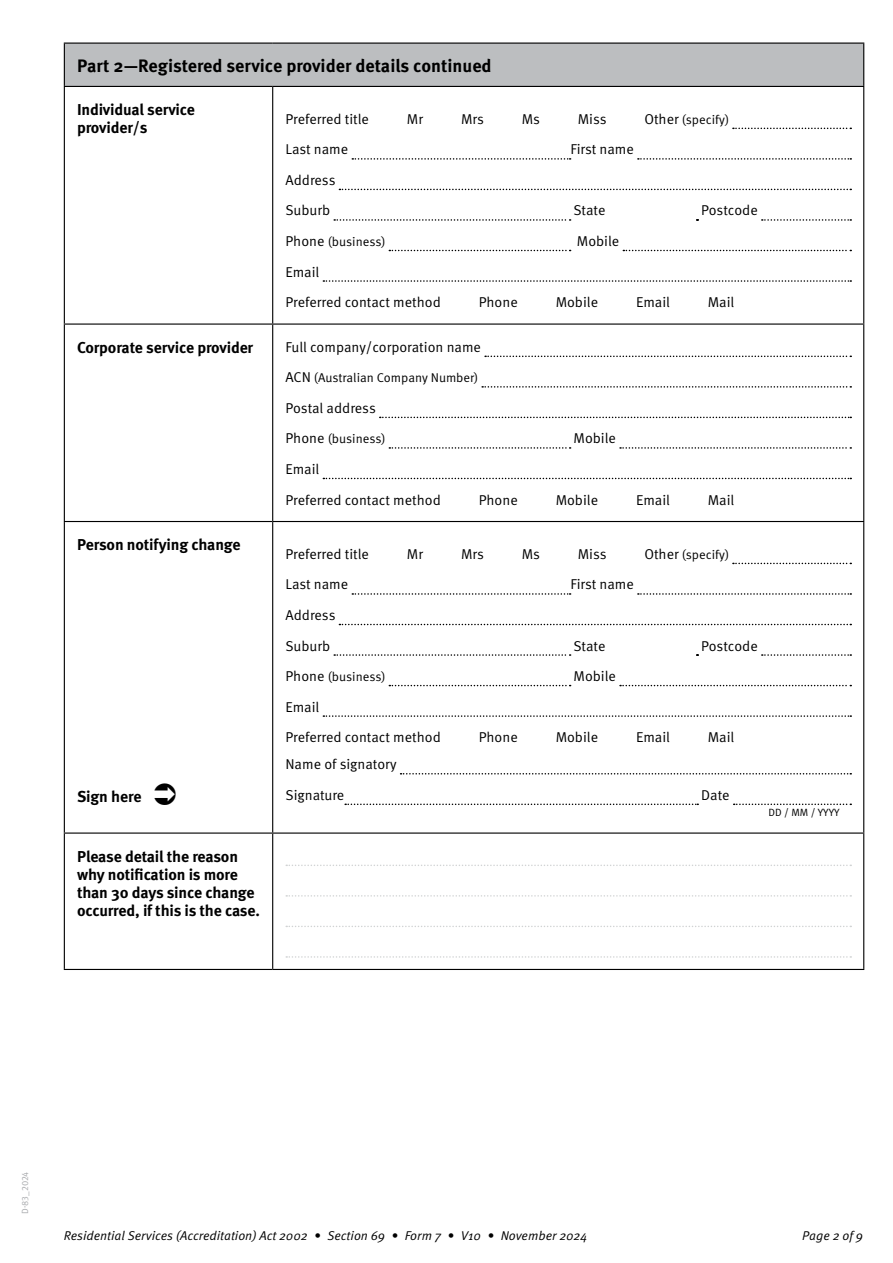
<style>
.page{position:relative;width:893px;height:1263px;background:#fff}
.page>*{position:absolute;margin:0;border:0;box-sizing:border-box;transform-origin:0 0}
.t1{font:700 18px "Meta Pro";color:#000}
.t2{font:700 15.75px/18px "Meta Pro";letter-spacing:-.01em;color:#000}
.t3{font:14.25px/30.6px "Meta Pro Norm";color:#000}
.t4{font:12.75px "Meta Pro Norm";letter-spacing:-.005em;color:#000}
.t5{font:12.75px "Meta Pro Norm Ita";color:#000}
.t6{font:10.5px "Meta Pro Norm";color:#000}
.t7{font:9px "Meta Pro Norm";letter-spacing:-.015em;color:#a7a9ac}
.s1{font-size:14.25px}
</style>
<div class="page">
<div style="left:64px;top:43px;width:800px;height:43px;background:#bcbec0"></div>
<hr style="left:272px;top:87px;width:1px;height:236px;background:#000">
<hr style="left:64px;top:323px;width:209px;height:2px;background:#000">
<hr style="left:273px;top:323px;width:591px;height:2px;background:#000">
<hr style="left:272px;top:325px;width:1px;height:196px;background:#000">
<hr style="left:64px;top:521px;width:209px;height:1px;background:#000">
<hr style="left:272px;top:834px;width:1px;height:135px;background:#000">
<hr style="left:64px;top:87px;width:1px;height:236px;background:#000">
<hr style="left:863px;top:87px;width:1px;height:236px;background:#000">
<hr style="left:64px;top:325px;width:1px;height:196px;background:#000">
<hr style="left:863px;top:325px;width:1px;height:196px;background:#000">
<hr style="left:64px;top:522px;width:1px;height:310px;background:#000">
<hr style="left:64px;top:832px;width:209px;height:2px;background:#000">
<hr style="left:64px;top:834px;width:1px;height:135px;background:#000">
<hr style="left:863px;top:834px;width:1px;height:135px;background:#000">
<hr style="left:64px;top:969px;width:209px;height:1px;background:#000">
<hr style="left:273px;top:969px;width:591px;height:1px;background:#000">
<hr style="left:273px;top:521px;width:591px;height:1px;background:#000">
<hr style="left:272px;top:522px;width:1px;height:310px;background:#000">
<hr style="left:863px;top:522px;width:1px;height:310px;background:#000">
<hr style="left:273px;top:832px;width:591px;height:2px;background:#000">
<hr style="left:64px;top:43px;width:209px;height:1px;background:#000">
<hr style="left:64px;top:44px;width:1px;height:42px;background:#000">
<hr style="left:273px;top:43px;width:591px;height:1px;background:#000">
<hr style="left:863px;top:44px;width:1px;height:42px;background:#000">
<hr style="left:64px;top:86px;width:209px;height:1px;background:#000">
<hr style="left:273px;top:86px;width:591px;height:1px;background:#000">
<svg style="left:733px;top:128px;width:118px;height:1px"></svg>
<svg style="left:352px;top:158px;width:219px;height:2px"></svg>
<svg style="left:638px;top:158px;width:213px;height:2px"></svg>
<svg style="left:339px;top:189px;width:512px;height:1px"></svg>
<svg style="left:334px;top:219px;width:237px;height:2px"></svg>
<svg style="left:762px;top:219px;width:89px;height:2px"></svg>
<svg style="left:389px;top:250px;width:182px;height:1px"></svg>
<svg style="left:623px;top:250px;width:228px;height:1px"></svg>
<svg style="left:323px;top:280px;width:528px;height:2px"></svg>
<svg style="left:485px;top:356px;width:366px;height:1px"></svg>
<svg style="left:482px;top:386px;width:369px;height:2px"></svg>
<svg style="left:380px;top:417px;width:471px;height:1px"></svg>
<svg style="left:389px;top:447px;width:182px;height:2px"></svg>
<svg style="left:620px;top:447px;width:231px;height:2px"></svg>
<svg style="left:323px;top:478px;width:528px;height:1px"></svg>
<svg style="left:733px;top:563px;width:118px;height:1px"></svg>
<svg style="left:352px;top:593px;width:219px;height:2px"></svg>
<svg style="left:638px;top:593px;width:213px;height:2px"></svg>
<svg style="left:339px;top:624px;width:512px;height:1px"></svg>
<svg style="left:334px;top:654px;width:237px;height:2px"></svg>
<svg style="left:762px;top:654px;width:89px;height:2px"></svg>
<svg style="left:389px;top:685px;width:182px;height:1px"></svg>
<svg style="left:620px;top:685px;width:231px;height:1px"></svg>
<svg style="left:323px;top:715px;width:528px;height:2px"></svg>
<svg style="left:401px;top:773px;width:450px;height:1px"></svg>
<svg style="left:345px;top:803px;width:353px;height:2px"></svg>
<svg style="left:734px;top:803px;width:117px;height:2px"></svg>
<svg style="left:286px;top:864px;width:565px;height:2px"></svg>
<svg style="left:286px;top:895px;width:565px;height:2px"></svg>
<svg style="left:286px;top:926px;width:565px;height:1px"></svg>
<svg style="left:286px;top:956px;width:565px;height:2px"></svg>
<p class="t1" style="left:77px;top:51px;width:416px">Part 2—Registered service provider details continued</p>
<p class="t2" style="left:77px;top:100px;width:119px">Individual service provider/s</p>
<p class="t3" style="left:285px;top:103px;width:85px">Preferred title</p>
<p class="t3" style="left:407px;top:103px;width:18px">Mr</p>
<p class="t3" style="left:461px;top:103px;width:24px">Mrs</p>
<p class="t3" style="left:522px;top:103px;width:20px">Ms</p>
<p class="t3" style="left:578px;top:103px;width:30px">Miss</p>
<p class="t4" style="left:644px;top:110px;width:86px"><span class="s1">Other</span> (specify)</p>
<p class="t3" style="left:285px;top:133px;width:64px">Last name</p>
<p class="t3" style="left:570px;top:133px;width:65px">First name</p>
<p class="t3" style="left:285px;top:164px;width:52px">Address<br>Suburb</p>
<p class="t3" style="left:573px;top:194px;width:34px">State</p>
<p class="t3" style="left:701px;top:194px;width:58px">Postcode</p>
<p class="t4" style="left:285px;top:232px;width:102px"><span class="s1">Phone</span> (business)</p>
<p class="t3" style="left:577px;top:225px;width:44px">Mobile</p>
<p class="t3" style="left:285px;top:255px;width:157px">Email<br>Preferred contact method</p>
<p class="t3" style="left:479px;top:286px;width:41px">Phone</p>
<p class="t3" style="left:556px;top:286px;width:44px">Mobile</p>
<p class="t3" style="left:636px;top:286px;width:36px">Email</p>
<p class="t3" style="left:708px;top:286px;width:28px">Mail</p>
<p class="t2" style="left:77px;top:337px;width:178px">Corporate service provider</p>
<p class="t3" style="left:285px;top:331px;width:197px">Full company/corporation name</p>
<p class="t4" style="left:285px;top:368px;width:194px"><span class="s1">ACN</span> (Australian Company Number)</p>
<p class="t3" style="left:285px;top:392px;width:92px">Postal address</p>
<p class="t4" style="left:285px;top:429px;width:102px"><span class="s1">Phone</span> (business)</p>
<p class="t3" style="left:574px;top:422px;width:44px">Mobile</p>
<p class="t3" style="left:285px;top:453px;width:157px">Email<br>Preferred contact method</p>
<p class="t3" style="left:479px;top:483px;width:41px">Phone</p>
<p class="t3" style="left:556px;top:483px;width:44px">Mobile</p>
<p class="t3" style="left:636px;top:483px;width:36px">Email</p>
<p class="t3" style="left:708px;top:483px;width:28px">Mail</p>
<p class="t2" style="left:77px;top:535px;width:165px">Person notifying change</p>
<p class="t2" style="left:77px;top:787px;width:66px">Sign here</p>
<p class="t2" style="left:77px;top:846px;width:184px">Please detail the reason why notification is more than 30 days since change occurred, if this is the case.</p>
<p class="t3" style="left:285px;top:538px;width:85px">Preferred title</p>
<p class="t3" style="left:407px;top:538px;width:18px">Mr</p>
<p class="t3" style="left:461px;top:538px;width:24px">Mrs</p>
<p class="t3" style="left:522px;top:538px;width:20px">Ms</p>
<p class="t3" style="left:578px;top:538px;width:30px">Miss</p>
<p class="t4" style="left:644px;top:545px;width:86px"><span class="s1">Other</span> (specify)</p>
<p class="t3" style="left:285px;top:568px;width:64px">Last name</p>
<p class="t3" style="left:570px;top:568px;width:65px">First name</p>
<p class="t3" style="left:285px;top:599px;width:52px">Address<br>Suburb</p>
<p class="t3" style="left:573px;top:629px;width:34px">State</p>
<p class="t3" style="left:701px;top:629px;width:58px">Postcode</p>
<p class="t4" style="left:285px;top:667px;width:102px"><span class="s1">Phone</span> (business)</p>
<p class="t3" style="left:574px;top:660px;width:44px">Mobile</p>
<p class="t3" style="left:285px;top:690px;width:157px">Email<br>Preferred contact method</p>
<p class="t3" style="left:479px;top:721px;width:41px">Phone</p>
<p class="t3" style="left:556px;top:721px;width:44px">Mobile</p>
<p class="t3" style="left:636px;top:721px;width:36px">Email</p>
<p class="t3" style="left:708px;top:721px;width:28px">Mail</p>
<p class="t3" style="left:285px;top:748px;width:113px">Name of signatory<br>Signature</p>
<p class="t3" style="left:701px;top:779px;width:30px">Date</p>
<p class="t6" style="left:768px;top:804px;width:73px">DD / MM / YYYY</p>
<p class="t7" style="left:18px;top:1214px;width:44px;rotate:-90deg">D-83_2024</p>
<p class="t5" style="left:64px;top:1226px;width:525px">Residential Services (Accreditation) Act 2002 • Section 69 • Form 7 • V10 • November 2024</p>
<p class="t5" style="left:802px;top:1226px;width:63px">Page 2 of 9</p>
</div>
